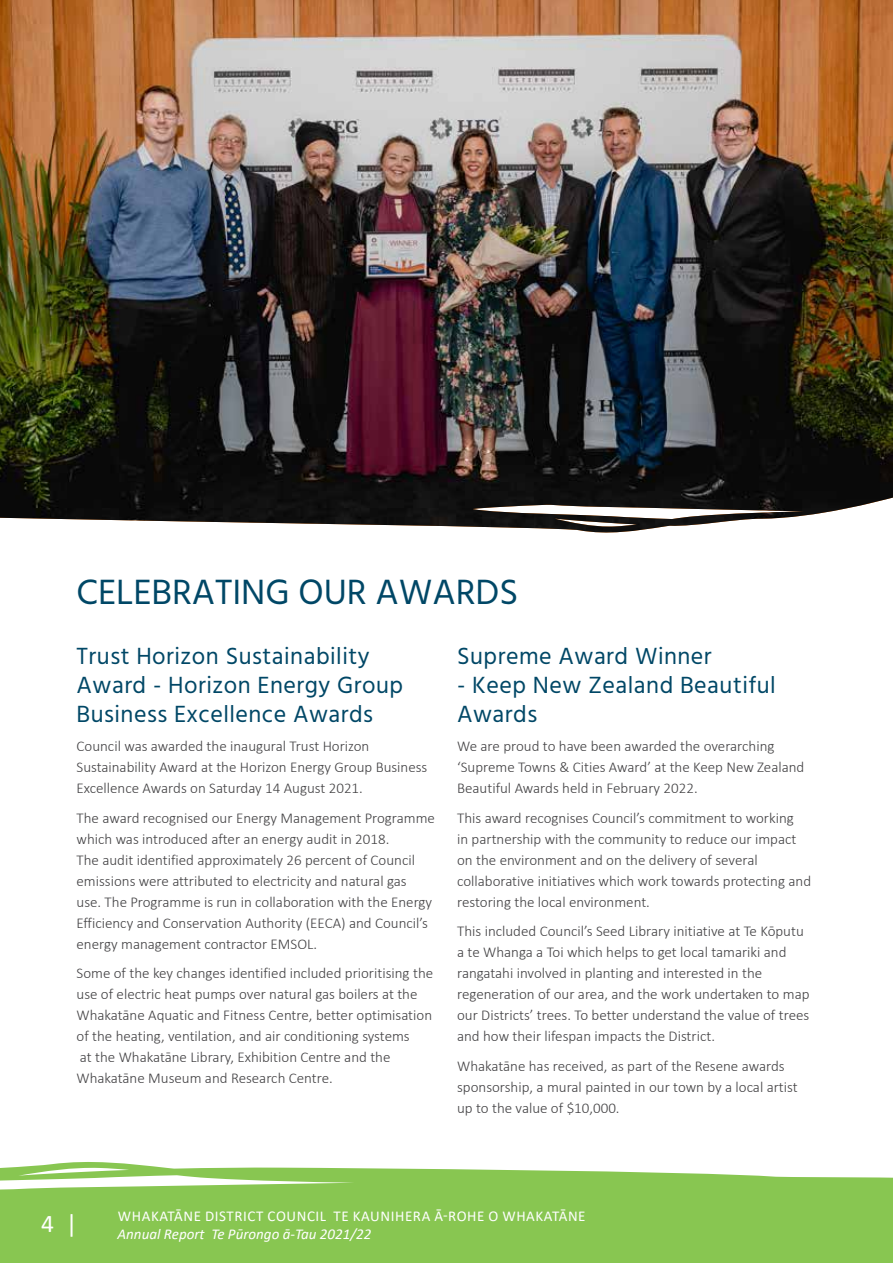
<style>
.page{position:relative;width:893px;height:1263px;background:#fff}
.page>*{position:absolute;margin:0;border:0;box-sizing:border-box;transform-origin:0 0}
.t1{font:36px "Hind";color:#004766}
.t2{font:25.5px "Calibri";color:#fff}
.t3{font:24px/28.8px "Hind";letter-spacing:.02em;color:#004766}
.t4{font:300 15px/21px "Calibri";color:#414042}
.t5{font:15px "Calibri";letter-spacing:.04em;color:#fff}
.t6{font:italic 15px "Calibri";color:#fff}
</style>
<div class="page">
<svg style="left:0;top:1162px;width:893px;height:101px;fill:#88c651"></svg>
<img style="left:0;top:0;width:893px;height:533px">
<h1 class="t1" style="left:77px;top:568px;width:443px">CELEBRATING OUR AWARDS</h1>
<h3 class="t3" style="left:77px;top:643px;width:328px">Trust Horizon Sustainability<br>Award - Horizon Energy Group<br>Business Excellence Awards</h3>
<p class="t4" style="left:77px;top:735px;width:352px">Council was awarded the inaugural Trust Horizon<br>Sustainability Award at the Horizon Energy Group Business<br>Excellence Awards on Saturday 14 August 2021.</p>
<p class="t4" style="left:77px;top:807px;width:360px">The award recognised our Energy Management Programme which was introduced after an energy audit in 2018.<br>The audit identified approximately 26 percent of Council emissions were attributed to electricity and natural gas use. The Programme is run in collaboration with the Energy Efficiency and Conservation Authority (EECA) and Council’s energy management contractor EMSOL.</p>
<p class="t4" style="left:77px;top:962px;width:358px">Some of the key changes identified included prioritising the use of electric heat pumps over natural gas boilers at the Whakatāne Aquatic and Fitness Centre, better optimisation of the heating, ventilation, and air conditioning systems<br>at the Whakatāne Library, Exhibition Centre and the Whakatāne Museum and Research Centre.</p>
<h3 class="t3" style="left:457px;top:643px;width:256px">Supreme Award Winner</h3>
<h3 class="t3" style="left:457px;top:672px;width:320px">- Keep New Zealand Beautiful<br>Awards</h3>
<p class="t4" style="left:457px;top:735px;width:349px">We are proud to have been awarded the overarching ‘Supreme Towns &amp; Cities Award’ at the Keep New Zealand<br>Beautiful Awards held in February 2022.</p>
<p class="t4" style="left:457px;top:807px;width:356px">This award recognises Council’s commitment to working<br>in partnership with the community to reduce our impact on the environment and on the delivery of several collaborative initiatives which work towards protecting and restoring the local environment.</p>
<p class="t4" style="left:457px;top:920px;width:354px">This included Council’s Seed Library initiative at Te Kōputu a te Whanga a Toi which helps to get local tamariki and rangatahi involved in planting and interested in the regeneration of our area, and the work undertaken to map our Districts’ trees. To better understand the value of trees and how their lifespan impacts the District.</p>
<p class="t4" style="left:457px;top:1055px;width:342px">Whakatāne has received, as part of the Resene awards sponsorship, a mural painted in our town by a local artist up to the value of $10,000.</p>
<h2 class="t2" style="left:41px;top:1206px;width:38px">4 |</h2>
<p class="t5" style="left:118px;top:1205px;width:469px">WHAKATĀNE DISTRICT COUNCIL TE KAUNIHERA Ā-ROHE O WHAKATĀNE</p>
<p class="t6" style="left:118px;top:1223px;width:255px">Annual Report Te Pūrongo ā-Tau 2021/22</p>
</div>
